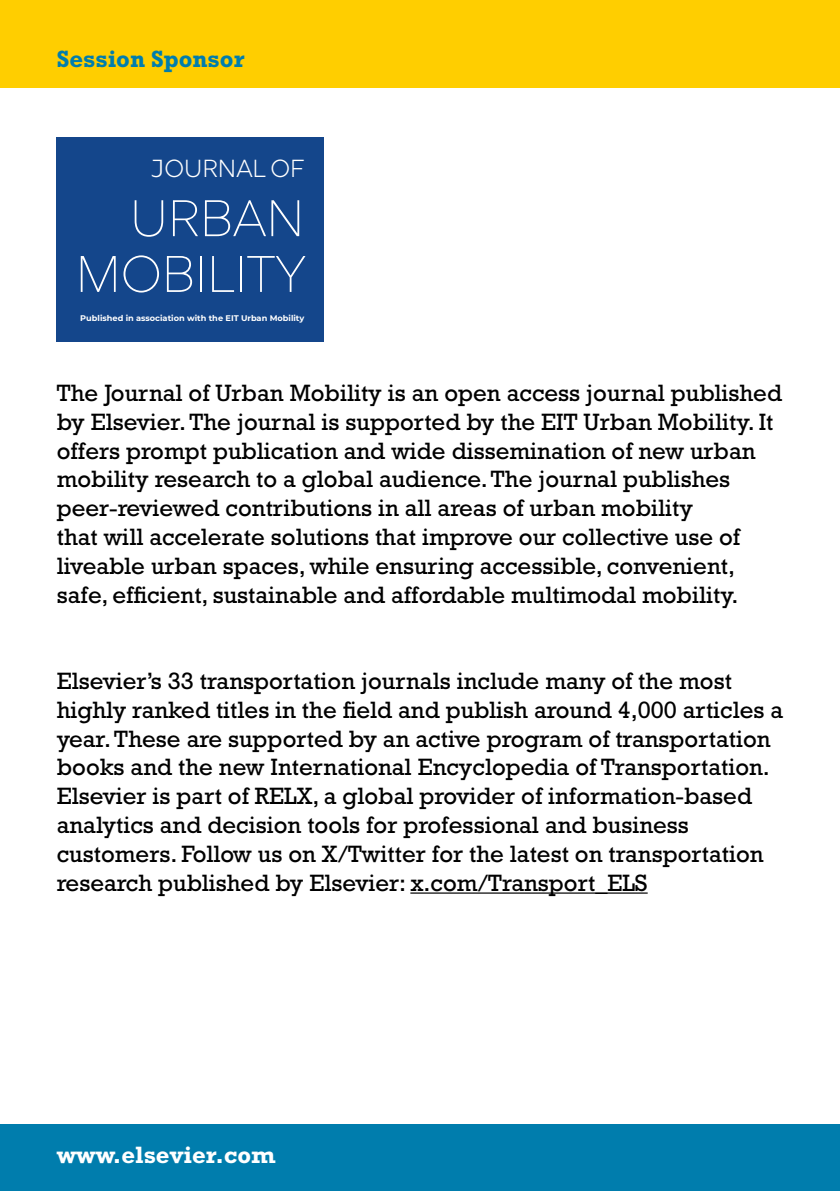
<style>
.page{position:relative;width:840px;height:1191px;background:#fff}
.page>*{position:absolute;margin:0;border:0;box-sizing:border-box;transform-origin:0 0}
.t1{font:100 51.2px/55.8px "Rig Sans";color:#fff;text-align:right}
.t2{font:300 24.6px "Rig Sans";color:#fff;scale:1.17 1}
.t3{font:24px/28.8px "Rockwell Std";color:#000}
.t4{font:700 24px "Rockwell Std";color:#fff}
.t5{font:700 24px "Rockwell Std";color:#007dad}
.t6{font:700 8.2px "Montserrat";color:#fff}
</style>
<div class="page">
<div style="left:0;top:0;width:839px;height:87px;background:#ffce00"></div>
<div style="left:0;top:1124px;width:839px;height:67px;background:#007dad"></div>
<hr style="left:410px;top:892px;width:237px;height:1px;background:#000">
<div style="left:57px;top:137px;width:266px;height:205px;background:#14468b"></div>
<p class="t5" style="left:57px;top:44px;width:189px">Session Sponsor</p>
<p class="t2" style="left:151px;top:153px;width:132px">JOURNAL OF</p>
<h1 class="t1" style="left:76px;top:191px;width:232px">URBAN<br>MOBILITY</h1>
<p class="t6" style="left:80px;top:312px;width:225px">Published in association with the EIT Urban Mobility</p>
<p class="t3" style="left:57px;top:378px;width:726px">The Journal of Urban Mobility is an open access journal published by Elsevier. The journal is supported by the EIT Urban Mobility. It offers prompt publication and wide dissemination of new urban mobility research to a global audience. The journal publishes peer-reviewed contributions in all areas of urban mobility<br>that will accelerate solutions that improve our collective use of liveable urban spaces, while ensuring accessible, convenient, safe, efficient, sustainable and affordable multimodal mobility.</p>
<p class="t3" style="left:57px;top:666px;width:727px">Elsevier’s 33 transportation journals include many of the most highly ranked titles in the field and publish around 4,000 articles a year. These are supported by an active program of transportation books and the new International Encyclopedia of Transportation.<br>Elsevier is part of RELX, a global provider of information-based analytics and decision tools for professional and business customers. Follow us on X/Twitter for the latest on transportation research published by Elsevier: x.com/Transport_ELS</p>
<p class="t4" style="left:57px;top:1141px;width:220px">www.elsevier.com</p>
</div>
